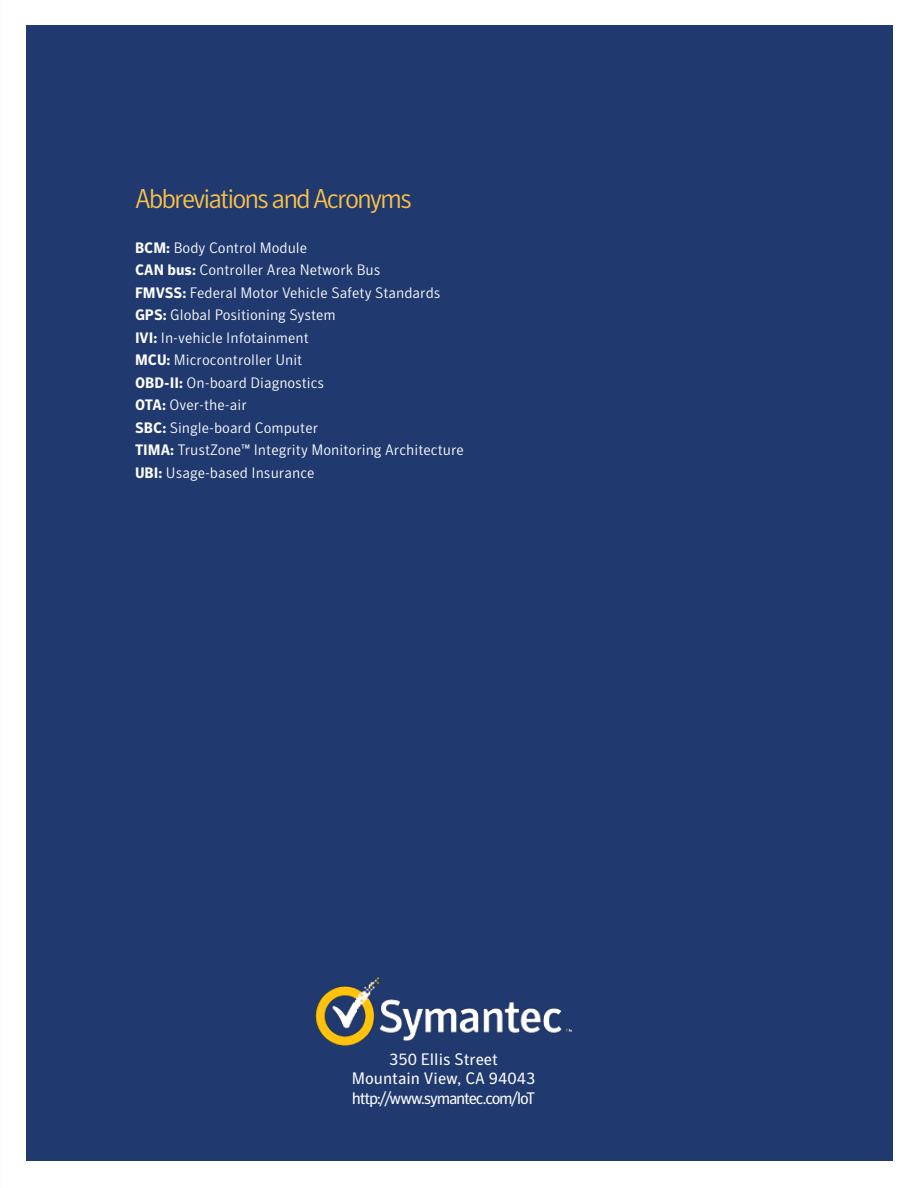
<style>
.page{position:relative;width:918px;height:1188px;background:#fff}
.page>*{position:absolute;margin:0;border:0;box-sizing:border-box;transform-origin:0 0}
.t1{font:300 27px "Symantec Sans";letter-spacing:-.075em;color:#fdc245}
.t2{font:16.5px "Symantec Sans";color:#fff}
.t3{font:16.5px "Symantec Sans";letter-spacing:-.075em;color:#fff}
.t4{font:300 15px "Symantec Sans";color:#fff}
.s1{font-weight:700}
</style>
<div class="page">
<div style="left:26px;top:26px;width:867px;height:1135px;background:#20396f"></div>
<img style="left:315px;top:977px;width:257px;height:68px">
<p class="t1" style="left:135px;top:183px;width:279px">Abbreviations and Acronyms</p>
<p class="t4" style="left:135px;top:239px;width:174px"><span class="s1">BCM:</span> Body Control Module</p>
<p class="t4" style="left:135px;top:261px;width:247px"><span class="s1">CAN bus:</span> Controller Area Network Bus</p>
<p class="t4" style="left:135px;top:284px;width:307px"><span class="s1">FMVSS:</span> Federal Motor Vehicle Safety Standards</p>
<p class="t4" style="left:135px;top:306px;width:202px"><span class="s1">GPS:</span> Global Positioning System</p>
<p class="t4" style="left:135px;top:329px;width:175px"><span class="s1">IVI:</span> In-vehicle Infotainment</p>
<p class="t4" style="left:135px;top:351px;width:169px"><span class="s1">MCU:</span> Microcontroller Unit</p>
<p class="t4" style="left:135px;top:374px;width:191px"><span class="s1">OBD-II:</span> On-board Diagnostics</p>
<p class="t4" style="left:135px;top:396px;width:113px"><span class="s1">OTA:</span> Over-the-air</p>
<p class="t4" style="left:135px;top:419px;width:185px"><span class="s1">SBC:</span> Single-board Computer</p>
<p class="t4" style="left:135px;top:441px;width:330px"><span class="s1">TIMA:</span> TrustZone™ Integrity Monitoring Architecture</p>
<p class="t4" style="left:135px;top:464px;width:181px"><span class="s1">UBI:</span> Usage-based Insurance</p>
<p class="t2" style="left:389px;top:1049px;width:110px">350 Ellis Street</p>
<p class="t2" style="left:352px;top:1069px;width:185px">Mountain View, CA 94043</p>
<p class="t3" style="left:352px;top:1089px;width:185px">http://www.symantec.com/IoT</p>
</div>
